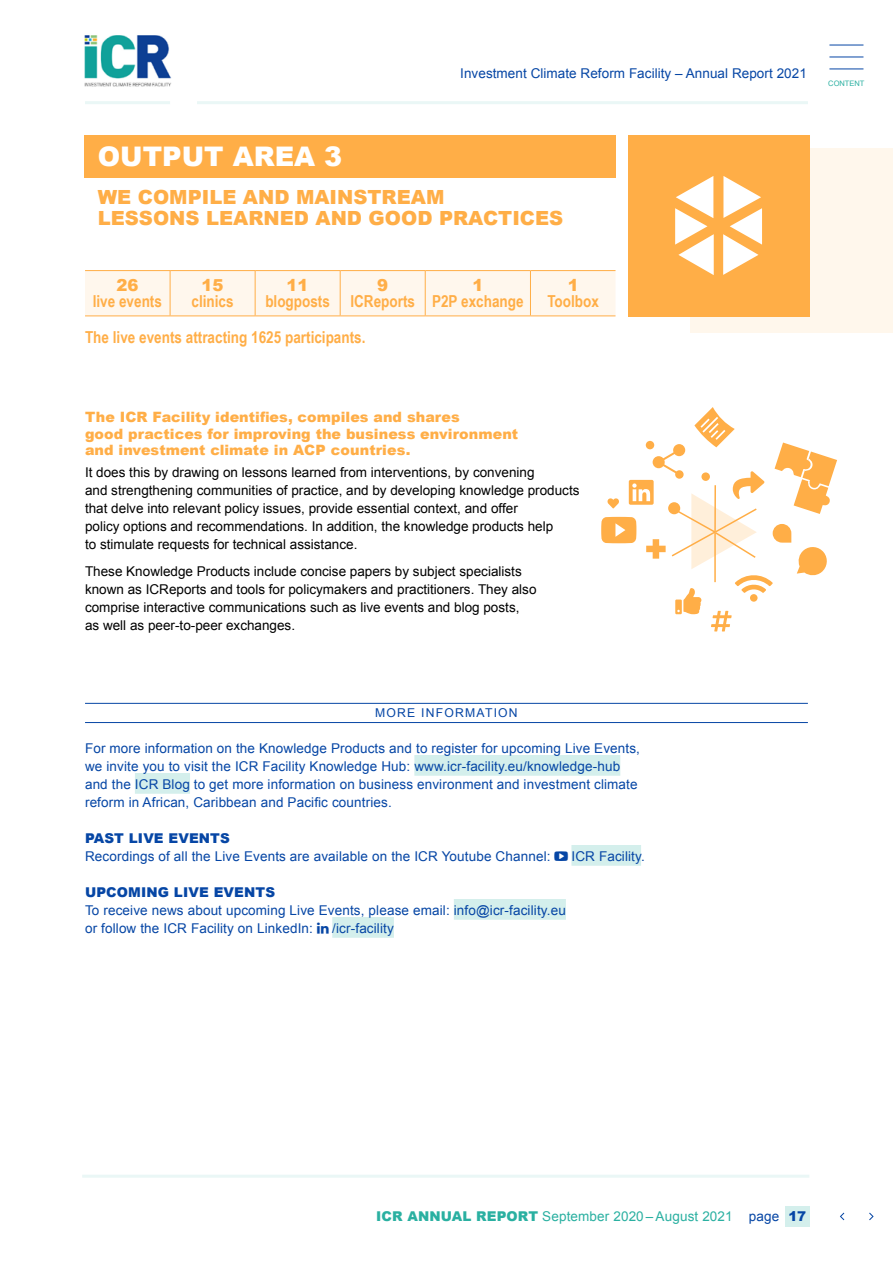
<style>
.page{position:relative;width:893px;height:1263px;background:#fff}
.page>*{position:absolute;margin:0;border:0;box-sizing:border-box;transform-origin:0 0}
.t1{font:900 27px "Arial";color:#fff}
.t2{font:900 19.5px/21px "Arial";color:#ffae47}
.t3{font:700 16.5px "Arial Narrow";color:#ffae47}
.t4{font:900 16.5px "Arial";color:#ffae47}
.t5{font:900 14.25px/16.5px "Arial";letter-spacing:.005em;color:#ffae47}
.t6{font:13.5px/18px "Arial";color:#000}
.t7{font:13.5px/18px "Arial";letter-spacing:.01em;color:#0646a5}
.t8{font:13.5px "Arial";letter-spacing:.01em;color:#2ab0a1}
.t9{font:900 13.5px "Arial";letter-spacing:.01em;color:#0646a5}
.t10{font:12.15px "Arial";letter-spacing:.1em;color:#0646a5}
.t11{font:7.5px "Arial";color:#2ab0a1}
.s1{font-weight:900}
.s2{color:#0646a5}
.s3{font-weight:900;color:#0646a5}
</style>
<div class="page">
<img style="left:84px;top:35px;width:87px;height:52px">
<hr style="left:197px;top:101px;width:611px;height:3px;background:#eaf7f6">
<hr style="left:82px;top:1175px;width:727px;height:3px;background:#eaf7f6">
<hr style="left:85px;top:101px;width:85px;height:3px;background:#eaf7f6">
<hr style="left:829px;top:69px;width:34px;height:1px;background:#0646a5">
<hr style="left:829px;top:45px;width:34px;height:1px;background:#0646a5">
<hr style="left:829px;top:57px;width:34px;height:1px;background:#0646a5">
<div style="left:785px;top:1206px;width:24px;height:20px;background:#d4efec"></div>
<svg style="left:840px;top:1213px;width:33px;height:7px"></svg>
<div style="left:414px;top:755px;width:206px;height:21px;background:#d4efec"></div>
<div style="left:135px;top:773px;width:55px;height:21px;background:#d4efec"></div>
<div style="left:571px;top:845px;width:70px;height:21px;background:#d4efec"></div>
<div style="left:454px;top:899px;width:112px;height:21px;background:#d4efec"></div>
<div style="left:332px;top:917px;width:62px;height:21px;background:#d4efec"></div>
<div style="left:85px;top:271px;width:530px;height:44px;background:#fff7ed"></div>
<hr style="left:85px;top:270px;width:85px;height:1px;background:#ffae47">
<hr style="left:170px;top:270px;width:85px;height:1px;background:#ffae47">
<hr style="left:255px;top:270px;width:85px;height:1px;background:#ffae47">
<hr style="left:340px;top:270px;width:85px;height:1px;background:#ffae47">
<hr style="left:85px;top:315px;width:85px;height:1px;background:#ffae47">
<hr style="left:170px;top:315px;width:85px;height:1px;background:#ffae47">
<hr style="left:255px;top:315px;width:85px;height:1px;background:#ffae47">
<hr style="left:340px;top:315px;width:85px;height:1px;background:#ffae47">
<hr style="left:170px;top:271px;width:1px;height:44px;background:#ffae47">
<hr style="left:255px;top:271px;width:1px;height:44px;background:#ffae47">
<hr style="left:340px;top:271px;width:1px;height:44px;background:#ffae47">
<hr style="left:425px;top:270px;width:105px;height:1px;background:#ffae47">
<hr style="left:530px;top:270px;width:85px;height:1px;background:#ffae47">
<hr style="left:425px;top:315px;width:105px;height:1px;background:#ffae47">
<hr style="left:530px;top:315px;width:85px;height:1px;background:#ffae47">
<hr style="left:425px;top:271px;width:1px;height:44px;background:#ffae47">
<hr style="left:530px;top:271px;width:1px;height:44px;background:#ffae47">
<hr style="left:85px;top:703px;width:723px;height:1px;background:#0646a5">
<hr style="left:85px;top:722px;width:723px;height:1px;background:#0646a5">
<div style="left:690px;top:149px;width:203px;height:184px;background:#fff7ec"></div>
<div style="left:84px;top:135px;width:531px;height:42px;background:#ffae47"></div>
<div style="left:628px;top:135px;width:182px;height:182px;background:#ffae47"></div>
<svg style="left:675px;top:176px;width:39px;height:99px"></svg>
<svg style="left:723px;top:176px;width:39px;height:99px"></svg>
<svg style="left:601px;top:407px;width:236px;height:224px"></svg>
<p class="t7" style="left:460px;top:65px;width:348px">Investment Climate Reform Facility – Annual Report 2021</p>
<h1 class="t1" style="left:98px;top:137px;width:246px">OUTPUT AREA 3</h1>
<h1 class="t1" style="left:94px;top:137px;width:24px">O</h1>
<h2 class="t2" style="left:98px;top:186px;width:467px">WE COMPILE AND MAINSTREAM<br>LESSONS LEARNED AND GOOD PRACTICES</h2>
<p class="t4" style="left:116px;top:273px;width:24px">26</p>
<p class="t3" style="left:93px;top:289px;width:71px">live events</p>
<p class="t4" style="left:202px;top:273px;width:24px">15</p>
<p class="t3" style="left:192px;top:289px;width:44px">clinics</p>
<p class="t4" style="left:287px;top:273px;width:24px">11</p>
<p class="t3" style="left:265px;top:289px;width:66px">blogposts</p>
<p class="t4" style="left:377px;top:273px;width:13px">9</p>
<p class="t3" style="left:350px;top:289px;width:66px">ICReports</p>
<p class="t4" style="left:472px;top:273px;width:13px">1</p>
<p class="t3" style="left:432px;top:289px;width:93px">P2P exchange</p>
<p class="t4" style="left:568px;top:273px;width:13px">1</p>
<p class="t3" style="left:547px;top:289px;width:53px">Toolbox</p>
<p class="t3" style="left:85px;top:325px;width:282px">The live events attracting 1625 participants.</p>
<p class="t11" style="left:828px;top:78px;width:38px">CONTENT</p>
<p class="t5" style="left:85px;top:408px;width:435px">The ICR Facility identifies, compiles and shares<br>good practices for improving the business environment and investment climate in ACP countries.</p>
<p class="t6" style="left:85px;top:463px;width:496px">It does this by drawing on lessons learned from interventions, by convening<br>and strengthening communities of practice, and by developing knowledge products that delve into relevant policy issues, provide essential context, and offer<br>policy options and recommendations. In addition, the knowledge products help<br>to stimulate requests for technical assistance.</p>
<p class="t6" style="left:85px;top:562px;width:453px">These Knowledge Products include concise papers by subject specialists known as ICReports and tools for policymakers and practitioners. They also comprise interactive communications such as live events and blog posts, as well as peer-to-peer exchanges.</p>
<p class="t10" style="left:375px;top:705px;width:144px">MORE INFORMATION</p>
<p class="t7" style="left:85px;top:740px;width:556px">For more information on the Knowledge Products and to register for upcoming Live Events, we invite you to visit the ICR Facility Knowledge Hub: www.icr-facility.eu/knowledge-hub and the ICR Blog to get more information on business environment and investment climate reform in African, Caribbean and Pacific countries.</p>
<p class="t9" style="left:85px;top:829px;width:146px">PAST LIVE EVENTS</p>
<p class="t7" style="left:85px;top:848px;width:467px">Recordings of all the Live Events are available on the ICR Youtube Channel:</p>
<p class="t7" style="left:571px;top:848px;width:75px">ICR Facility.</p>
<p class="t9" style="left:85px;top:883px;width:192px">UPCOMING LIVE EVENTS</p>
<p class="t7" style="left:85px;top:902px;width:482px">To receive news about upcoming Live Events, please email: info@icr-facility.eu or follow the ICR Facility on LinkedIn:</p>
<p class="t7" style="left:332px;top:920px;width:63px">/icr-facility</p>
<p class="t8" style="left:376px;top:1207px;width:431px"><span class="s1">ICR ANNUAL REPORT</span> September 2020 – August 2021 <span class="s2">page</span> <span class="s3">17</span></p>
</div>
